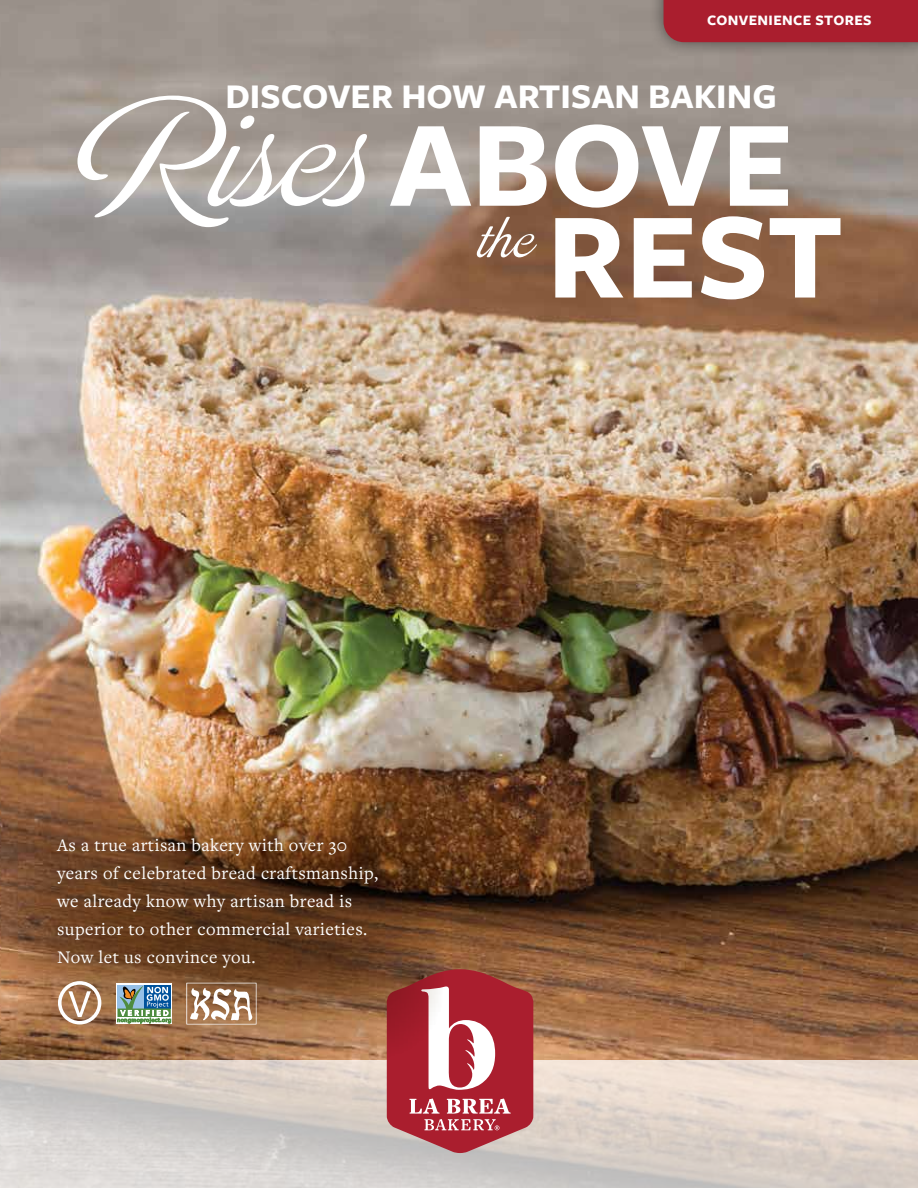
<style>
.page{position:relative;width:918px;height:1188px;background:#fff}
.page>*{position:absolute;margin:0;border:0;box-sizing:border-box;transform-origin:0 0}
.t1{font:300 162.6px "Brand Pro";color:#fff}
.t2{font:700 127.05px "Freight Sans Pro";color:#fff}
.t3{font:700 36px "Freight Sans Pro";color:#fff}
.t4{font:18.45px/28px "Freight Text Pro";letter-spacing:.025em;color:#fff}
.t5{font:700 15px "Freight Sans Pro";letter-spacing:.025em;color:#fff}
</style>
<div class="page">
<img style="left:1px;top:0;width:917px;height:1060px">
<svg style="left:0;top:1060px;width:918px;height:128px"></svg>
<div style="left:648px;top:0;width:270px;height:58px;background:#000;opacity:.5"></div>
<div style="left:664px;top:0;width:254px;height:42px;background:#aa1e2e"></div>
<svg style="left:386px;top:969px;width:148px;height:184px"></svg>
<svg style="left:7px;top:785px;width:437px;height:274px"></svg>
<svg style="left:58px;top:981px;width:43px;height:44px"></svg>
<svg style="left:186px;top:983px;width:71px;height:42px"></svg>
<div style="left:116px;top:984px;width:56px;height:40px;background:#fff"></div>
<div style="left:117px;top:985px;width:27px;height:24px;background:#96c0e7"></div>
<div style="left:144px;top:985px;width:27px;height:24px;background:#00529c"></div>
<svg style="left:117px;top:986px;width:54px;height:37px"></svg>
<img style="left:0;top:199px;width:1px;height:861px">
<img style="left:0;top:0;width:1px;height:199px">
<p class="t5" style="left:707px;top:10px;width:166px">CONVENIENCE STORES</p>
<h3 class="t3" style="left:225px;top:71px;width:553px">DISCOVER HOW ARTISAN BAKING</h3>
<h2 class="t2" style="left:390px;top:77px;width:405px">ABOVE</h2>
<h1 class="t1" style="left:77px;top:54px;width:304px">Rises</h1>
<h2 class="t2" style="left:481px;top:169px;width:364px"><sup>the</sup> REST</h2>
<p class="t4" style="left:57px;top:830px;width:323px">As a true artisan bakery with over 30 years of celebrated bread craftsmanship, we already know why artisan bread is superior to other commercial varieties.<br>Now let us convince you.</p>
</div>
